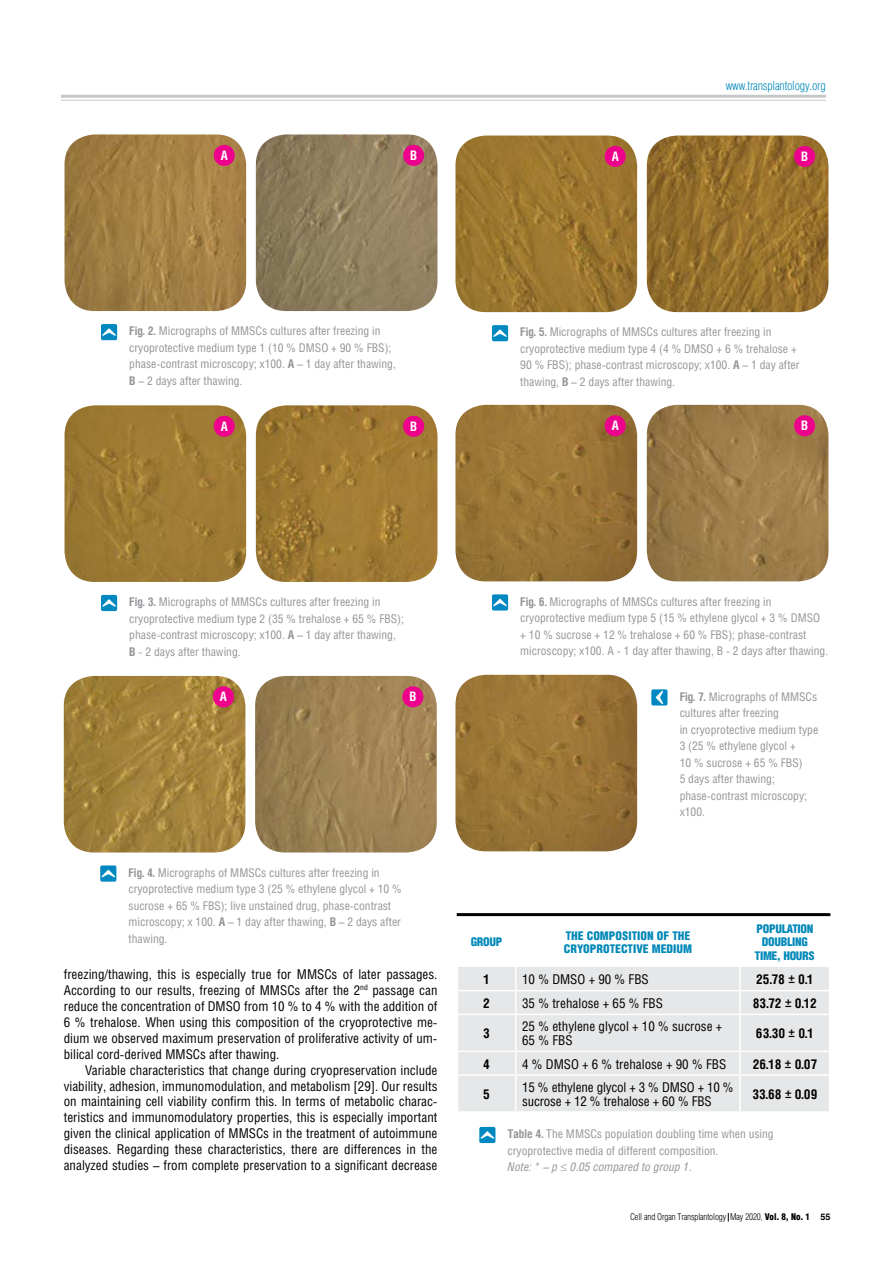
<style>
.page{position:relative;width:893px;height:1263px;background:#fff}
.page>*{position:absolute;margin:0;border:0;box-sizing:border-box;transform-origin:0 0}
.t1{font:13.5px/15.9px "Helios Cond C";color:#000;text-align:justify}
.t2{font:700 13.5px "Helios Cond C";color:#000}
.t3{font:700 13.05px "Helios Cond C";color:#fff}
.t4{font:12px/16.5px "Helios Cond C";color:#939598}
.t5{font:12px/13.5px "Helios Cond Black C";color:#0088b8}
.t6{font:12px/13.5px "Helios Cond Black C";letter-spacing:-.03em;color:#0088b8;text-align:center}
.t7{font:12px "AG Letterica Cond L";letter-spacing:-.015em;color:#0088b8}
.t8{font:9px "AG Letterica Cond L";letter-spacing:-.015em;color:#000}
.s1{font-weight:700}
.s2{font-style:italic}
.s3{font-family:"Helios C";font-weight:700}
</style>
<div class="page">
<hr style="left:61px;top:95px;width:765px;height:3px;background:#c7c8ca">
<hr style="left:61px;top:100px;width:765px;height:1px;background:#c7c8ca">
<div style="left:101px;top:324px;width:16px;height:16px;background:#0089c0;border-radius:2px"></div>
<svg style="left:102px;top:328px;width:14px;height:8px"></svg>
<div style="left:101px;top:595px;width:16px;height:16px;background:#0089c0;border-radius:2px"></div>
<svg style="left:102px;top:599px;width:14px;height:8px"></svg>
<div style="left:492px;top:325px;width:16px;height:16px;background:#0089c0;border-radius:2px"></div>
<svg style="left:493px;top:329px;width:14px;height:8px"></svg>
<div style="left:492px;top:594px;width:16px;height:16px;background:#0089c0;border-radius:2px"></div>
<svg style="left:493px;top:599px;width:14px;height:7px"></svg>
<div style="left:651px;top:689px;width:16px;height:16px;background:#0089c0;border-radius:2px"></div>
<svg style="left:656px;top:691px;width:7px;height:13px"></svg>
<img style="left:65px;top:134px;width:181px;height:177px">
<img style="left:256px;top:134px;width:181px;height:177px">
<div style="left:214px;top:145px;width:21px;height:21px;background:#ec008c;border-radius:50%"></div>
<div style="left:403px;top:145px;width:21px;height:21px;background:#ec008c;border-radius:50%"></div>
<img style="left:65px;top:405px;width:181px;height:177px">
<img style="left:256px;top:405px;width:181px;height:177px">
<div style="left:214px;top:416px;width:21px;height:21px;background:#ec008c;border-radius:50%"></div>
<div style="left:403px;top:416px;width:21px;height:21px;background:#ec008c;border-radius:50%"></div>
<div style="left:100px;top:865px;width:16px;height:17px;background:#0089c0;border-radius:2px"></div>
<svg style="left:102px;top:870px;width:13px;height:7px"></svg>
<img style="left:64px;top:676px;width:181px;height:176px">
<img style="left:255px;top:676px;width:182px;height:176px">
<div style="left:213px;top:686px;width:21px;height:21px;background:#ec008c;border-radius:50%"></div>
<div style="left:402px;top:686px;width:21px;height:21px;background:#ec008c;border-radius:50%"></div>
<img style="left:455px;top:136px;width:182px;height:176px">
<img style="left:647px;top:136px;width:181px;height:176px">
<div style="left:605px;top:146px;width:21px;height:21px;background:#ec008c;border-radius:50%"></div>
<div style="left:794px;top:146px;width:21px;height:21px;background:#ec008c;border-radius:50%"></div>
<img style="left:455px;top:405px;width:182px;height:176px">
<img style="left:647px;top:405px;width:181px;height:176px">
<div style="left:605px;top:415px;width:21px;height:21px;background:#ec008c;border-radius:50%"></div>
<div style="left:794px;top:415px;width:21px;height:21px;background:#ec008c;border-radius:50%"></div>
<img style="left:455px;top:675px;width:182px;height:176px">
<div style="left:458px;top:967px;width:371px;height:144px;background:#e6e7e8"></div>
<hr style="left:739px;top:967px;width:2px;height:23px;background:#fff">
<hr style="left:457px;top:990px;width:59px;height:1px;background:#fff">
<hr style="left:516px;top:990px;width:224px;height:1px;background:#fff">
<svg style="left:515px;top:967px;width:1px;height:47px"></svg>
<hr style="left:740px;top:990px;width:90px;height:1px;background:#fff">
<hr style="left:739px;top:991px;width:2px;height:23px;background:#fff">
<hr style="left:457px;top:1014px;width:59px;height:1px;background:#fff">
<hr style="left:516px;top:1014px;width:224px;height:1px;background:#fff">
<hr style="left:515px;top:1015px;width:1px;height:35px;background:#fff">
<hr style="left:740px;top:1014px;width:90px;height:1px;background:#fff">
<hr style="left:739px;top:1015px;width:2px;height:35px;background:#fff">
<hr style="left:457px;top:1050px;width:59px;height:2px;background:#fff">
<hr style="left:516px;top:1050px;width:224px;height:2px;background:#fff">
<svg style="left:515px;top:1052px;width:1px;height:22px"></svg>
<hr style="left:740px;top:1050px;width:90px;height:2px;background:#fff">
<hr style="left:739px;top:1052px;width:2px;height:22px;background:#fff">
<hr style="left:457px;top:1074px;width:59px;height:2px;background:#fff">
<hr style="left:516px;top:1074px;width:224px;height:2px;background:#fff">
<hr style="left:515px;top:1076px;width:1px;height:35px;background:#fff">
<hr style="left:740px;top:1074px;width:90px;height:2px;background:#fff">
<hr style="left:739px;top:1076px;width:2px;height:35px;background:#fff">
<hr style="left:457px;top:913px;width:373px;height:3px;background:#000">
<div style="left:479px;top:1127px;width:16px;height:16px;background:#0089c0;border-radius:2px"></div>
<svg style="left:481px;top:1131px;width:13px;height:8px"></svg>
<p class="t7" style="left:726px;top:79px;width:102px">www.transplantology.org</p>
<p class="t3" style="left:221px;top:147px;width:9px">A</p>
<p class="t3" style="left:410px;top:147px;width:8px">B</p>
<p class="t3" style="left:612px;top:148px;width:9px">A</p>
<p class="t3" style="left:801px;top:148px;width:8px">B</p>
<p class="t4" style="left:129px;top:322px;width:268px"><span class="s1">Fig. 2.</span> Micrographs of MMSCs cultures after freezing in cryoprotective medium type 1 (10 % DMSO + 90 % FBS); phase-contrast microscopy; x100. <span class="s1">A</span> – 1 day after thawing, <span class="s1">B</span> – 2 days after thawing.</p>
<p class="t4" style="left:520px;top:324px;width:281px"><span class="s1">Fig. 5.</span> Micrographs of MMSCs cultures after freezing in cryoprotective medium type 4 (4 % DMSO + 6 % trehalose + 90 % FBS); phase-contrast microscopy; x100. <span class="s1">A</span> – 1 day after thawing, <span class="s1">B</span> – 2 days after thawing.</p>
<p class="t3" style="left:221px;top:418px;width:9px">A</p>
<p class="t3" style="left:410px;top:418px;width:8px">B</p>
<p class="t3" style="left:612px;top:418px;width:9px">A</p>
<p class="t3" style="left:801px;top:418px;width:8px">B</p>
<p class="t4" style="left:129px;top:593px;width:276px"><span class="s1">Fig. 3.</span> Micrographs of MMSCs cultures after freezing in cryoprotective medium type 2 (35 % trehalose + 65 % FBS); phase-contrast microscopy; x100. <span class="s1">A</span> – 1 day after thawing, <span class="s1">B</span> - 2 days after thawing.</p>
<p class="t3" style="left:220px;top:689px;width:9px">A</p>
<p class="t3" style="left:409px;top:689px;width:8px">B</p>
<p class="t4" style="left:129px;top:864px;width:275px"><span class="s1">Fig. 4.</span> Micrographs of MMSCs cultures after freezing in cryoprotective medium type 3 (25 % ethylene glycol + 10 % sucrose + 65 % FBS); live unstained drug, phase-contrast microscopy; x 100. <span class="s1">A</span> – 1 day after thawing, <span class="s1">B</span> – 2 days after thawing.</p>
<p class="t1" style="left:64px;top:966px;width:375px">freezing/thawing, this is especially true for MMSCs of later passages.<br>According to our results, freezing of MMSCs after the 2<sup>nd</sup> passage can reduce the concentration of DMSO from 10 % to 4 % with the addition of 6 % trehalose. When using this composition of the cryoprotective me&shy;dium we observed maximum preservation of proliferative activity of um&shy;bilical cord-derived MMSCs after thawing.</p>
<p class="t1" style="left:64px;top:1061px;width:375px;text-indent:21px">Variable characteristics that change during cryopreservation include viability, adhesion, immunomodulation, and metabolism [29]. Our results on maintaining cell viability confirm this. In terms of metabolic charac&shy;teristics and immunomodulatory properties, this is especially important given the clinical application of MMSCs in the treatment of autoimmune diseases. Regarding these characteristics, there are differences in the analyzed studies – from complete preservation to a significant decrease</p>
<p class="t4" style="left:520px;top:593px;width:309px"><span class="s1">Fig. 6.</span> Micrographs of MMSCs cultures after freezing in cryoprotective medium type 5 (15 % ethylene glycol + 3 % DMSO + 10 % sucrose + 12 % trehalose + 60 % FBS); phase-contrast microscopy; x100. А - 1 day after thawing, B - 2 days after thawing.</p>
<p class="t4" style="left:680px;top:688px;width:140px"><span class="s1">Fig. 7.</span> Micrographs of MMSCs cultures after freezing<br>in cryoprotective medium type<br>3 (25 % ethylene glycol +<br>10 % sucrose + 65 % FBS)<br>5 days after thawing; phase-contrast microscopy; x100.</p>
<p class="t5" style="left:471px;top:935px;width:33px">GROUP</p>
<p class="t5" style="left:564px;top:928px;width:130px">THE COMPOSITION OF THE<br>CRYOPROTECTIVE MEDIUM</p>
<p class="t6" style="left:755px;top:921px;width:61px">POPULATION<br>DOUBLING<br>TIME, HOURS</p>
<p class="t2" style="left:483px;top:971px;width:8px">1</p>
<p class="t1" style="left:522px;top:971px;width:128px">10 % DMSO + 90 % FBS</p>
<p class="t2" style="left:756px;top:971px;width:59px">25.78 ± 0.1</p>
<p class="t2" style="left:483px;top:995px;width:8px">2</p>
<p class="t1" style="left:522px;top:995px;width:142px">35 % trehalose + 65 % FBS</p>
<p class="t2" style="left:753px;top:995px;width:66px">83.72 ± 0.12</p>
<p class="t2" style="left:483px;top:1025px;width:8px">3</p>
<p class="t1" style="left:522px;top:1020px;width:202px;line-height:13.5px">25 % ethylene glycol + 10 % sucrose +<br>65 % FBS</p>
<p class="t2" style="left:756px;top:1025px;width:59px">63.30 ± 0.1</p>
<p class="t2" style="left:483px;top:1056px;width:8px">4</p>
<p class="t1" style="left:522px;top:1055px;width:206px">4 % DMSO + 6 % trehalose + 90 % FBS</p>
<p class="t2" style="left:753px;top:1056px;width:66px">26.18 ± 0.07</p>
<p class="t2" style="left:483px;top:1086px;width:8px">5</p>
<p class="t1" style="left:522px;top:1080px;width:213px;line-height:13.5px">15 % ethylene glycol + 3 % DMSO + 10 % sucrose + 12 % trehalose + 60 % FBS</p>
<p class="t2" style="left:752px;top:1086px;width:67px">33.68 ± 0.09</p>
<p class="t4" style="left:508px;top:1125px;width:268px"><span class="s1">Table 4.</span> The MMSCs population doubling time when using cryoprotective media of different composition.<br><span class="s2">Note: * – p</span> ≤ <span class="s2">0.05 compared to group 1.</span></p>
<p class="t8" style="left:630px;top:1212px;width:202px">Cell and Organ Transplantology May 2020, <span class="s1">Vol. 8, No. 1</span> <span class="s3">55</span></p>
</div>
